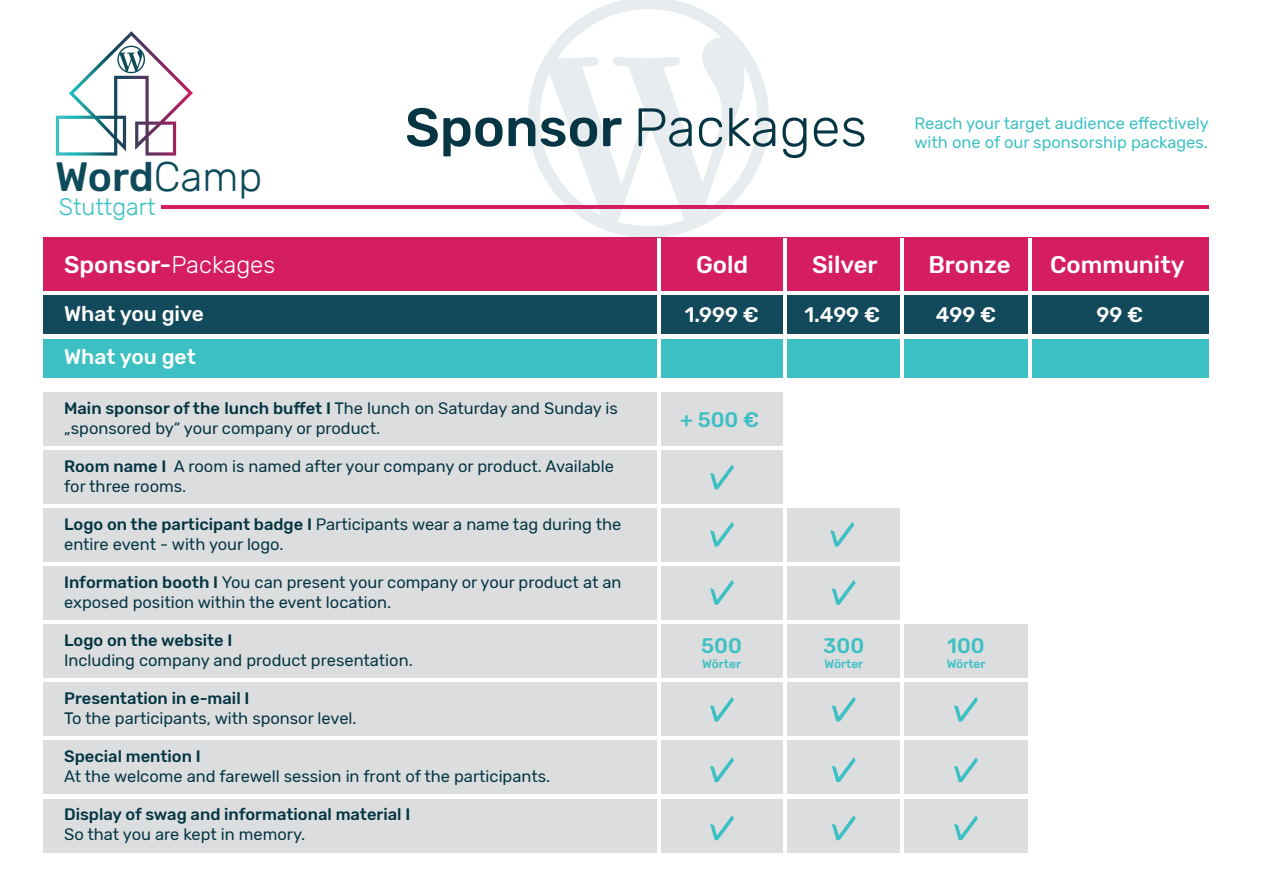
<style>
.page{position:relative;width:1263px;height:893px;background:#fff}
.page>*{position:absolute;margin:0;border:0;box-sizing:border-box;transform-origin:0 0}
.t1{font:300 54px "Rubik";color:#063543}
.t2{font:500 40.95px "Rubik";color:#0e4b5a}
.t3{font:500 24px "Rubik";color:#fff}
.t4{font:300 23.7px "Rubik";color:#3cc0c3}
.t5{font:500 21px "Rubik";color:#fff}
.t6{font:500 21px "Rubik";color:#3cc0c3}
.t7{font:16.5px/19.8px "Rubik";color:#043543}
.t8{font:500 16.5px "Rubik";color:#043543}
.t9{font:16.5px/19.5px "Rubik";color:#3cc0c3}
.t10{font:500 12px "Rubik";color:#3cc0c3}
.s1{font-weight:300}
.s2{font-weight:500}
</style>
<div class="page">
<div style="left:43px;top:392px;width:742px;height:54px;background:#dcdddf"></div>
<div style="left:43px;top:451px;width:742px;height:53px;background:#dcdddf"></div>
<div style="left:43px;top:509px;width:857px;height:53px;background:#dcdddf"></div>
<div style="left:43px;top:567px;width:857px;height:53px;background:#dcdddf"></div>
<div style="left:43px;top:625px;width:987px;height:53px;background:#dcdddf"></div>
<div style="left:43px;top:683px;width:987px;height:53px;background:#dcdddf"></div>
<div style="left:43px;top:741px;width:987px;height:53px;background:#dcdddf"></div>
<div style="left:43px;top:799px;width:987px;height:53px;background:#dcdddf"></div>
<div style="left:43px;top:237px;width:1166px;height:54px;background:#d51d62"></div>
<div style="left:43px;top:296px;width:1166px;height:38px;background:#134a5b"></div>
<div style="left:43px;top:339px;width:1166px;height:39px;background:#3cc0c3"></div>
<hr style="left:657px;top:238px;width:3px;height:634px;background:#fff">
<hr style="left:783px;top:238px;width:4px;height:634px;background:#fff">
<hr style="left:900px;top:238px;width:4px;height:634px;background:#fff">
<hr style="left:1028px;top:238px;width:3px;height:634px;background:#fff">
<svg style="left:528px;top:0;width:241px;height:238px"></svg>
<svg style="left:56px;top:31px;width:137px;height:125px"></svg>
<hr style="left:161px;top:205px;width:1047px;height:4px;background:#d51d62">
<svg style="left:710px;top:465px;width:24px;height:24px"></svg>
<svg style="left:710px;top:522px;width:24px;height:25px"></svg>
<svg style="left:831px;top:522px;width:23px;height:25px"></svg>
<svg style="left:710px;top:580px;width:24px;height:25px"></svg>
<svg style="left:710px;top:697px;width:24px;height:25px"></svg>
<svg style="left:710px;top:758px;width:24px;height:24px"></svg>
<svg style="left:710px;top:816px;width:24px;height:24px"></svg>
<svg style="left:832px;top:580px;width:23px;height:25px"></svg>
<svg style="left:832px;top:697px;width:23px;height:25px"></svg>
<svg style="left:832px;top:758px;width:23px;height:24px"></svg>
<svg style="left:832px;top:816px;width:23px;height:24px"></svg>
<svg style="left:954px;top:697px;width:24px;height:25px"></svg>
<svg style="left:954px;top:758px;width:24px;height:24px"></svg>
<svg style="left:954px;top:816px;width:24px;height:24px"></svg>
<h2 class="t2" style="left:55px;top:154px;width:209px">Word<span class="s1">Camp</span></h2>
<h3 class="t4" style="left:59px;top:193px;width:98px">Stuttgart</h3>
<h1 class="t1" style="left:405px;top:97px;width:463px"><span class="s2">Sponsor</span> Packages</h1>
<p class="t9" style="left:914px;top:114px;width:296px">Reach your target audience effectively with one of our sponsorship packages.</p>
<h3 class="t3" style="left:64px;top:250px;width:213px">Sponsor-<span class="s1">Packages</span></h3>
<h3 class="t3" style="left:696px;top:250px;width:54px">Gold</h3>
<p class="t5" style="left:685px;top:302px;width:76px">1.999 €</p>
<p class="t5" style="left:64px;top:301px;width:141px">What you give</p>
<p class="t5" style="left:64px;top:344px;width:133px">What you get</p>
<p class="t7" style="left:64px;top:399px;width:555px"><span class="s2">Main sponsor of the lunch buffet I</span> The lunch on Saturday and Sunday is „sponsored by“ your company or product.</p>
<p class="t7" style="left:64px;top:457px;width:551px"><span class="s2">Room name I</span> A room is named after your company or product. Available for three rooms.</p>
<p class="t7" style="left:64px;top:515px;width:559px"><span class="s2">Logo on the participant badge I</span> Participants wear a name tag during the entire event - with your logo.</p>
<p class="t7" style="left:64px;top:573px;width:559px"><span class="s2">Information booth I</span> You can present your company or your product at an exposed position within the event location.</p>
<p class="t8" style="left:64px;top:631px;width:170px">Logo on the website I</p>
<p class="t7" style="left:64px;top:651px;width:350px">Including company and product presentation.</p>
<p class="t8" style="left:64px;top:689px;width:187px">Presentation in e-mail I</p>
<p class="t7" style="left:64px;top:709px;width:294px">To the participants, with sponsor level.</p>
<p class="t8" style="left:64px;top:747px;width:138px">Special mention I</p>
<p class="t7" style="left:64px;top:767px;width:488px">At the welcome and farewell session in front of the participants.</p>
<p class="t8" style="left:64px;top:805px;width:348px">Display of swag and informational material I</p>
<p class="t7" style="left:64px;top:825px;width:243px">So that you are kept in memory.</p>
<p class="t6" style="left:680px;top:408px;width:81px">+ 500 €</p>
<p class="t6" style="left:701px;top:633px;width:42px">500</p>
<p class="t10" style="left:702px;top:656px;width:40px">Wörter</p>
<h3 class="t3" style="left:812px;top:250px;width:67px">Silver</h3>
<h3 class="t3" style="left:928px;top:250px;width:84px">Bronze</h3>
<h3 class="t3" style="left:1050px;top:250px;width:136px">Community</h3>
<p class="t5" style="left:804px;top:302px;width:77px">1.499 €</p>
<p class="t5" style="left:936px;top:302px;width:62px">499 €</p>
<p class="t5" style="left:1096px;top:302px;width:48px">99 €</p>
<p class="t6" style="left:823px;top:633px;width:42px">300</p>
<p class="t10" style="left:824px;top:656px;width:40px">Wörter</p>
<p class="t6" style="left:947px;top:633px;width:39px">100</p>
<p class="t10" style="left:947px;top:656px;width:40px">Wörter</p>
</div>
